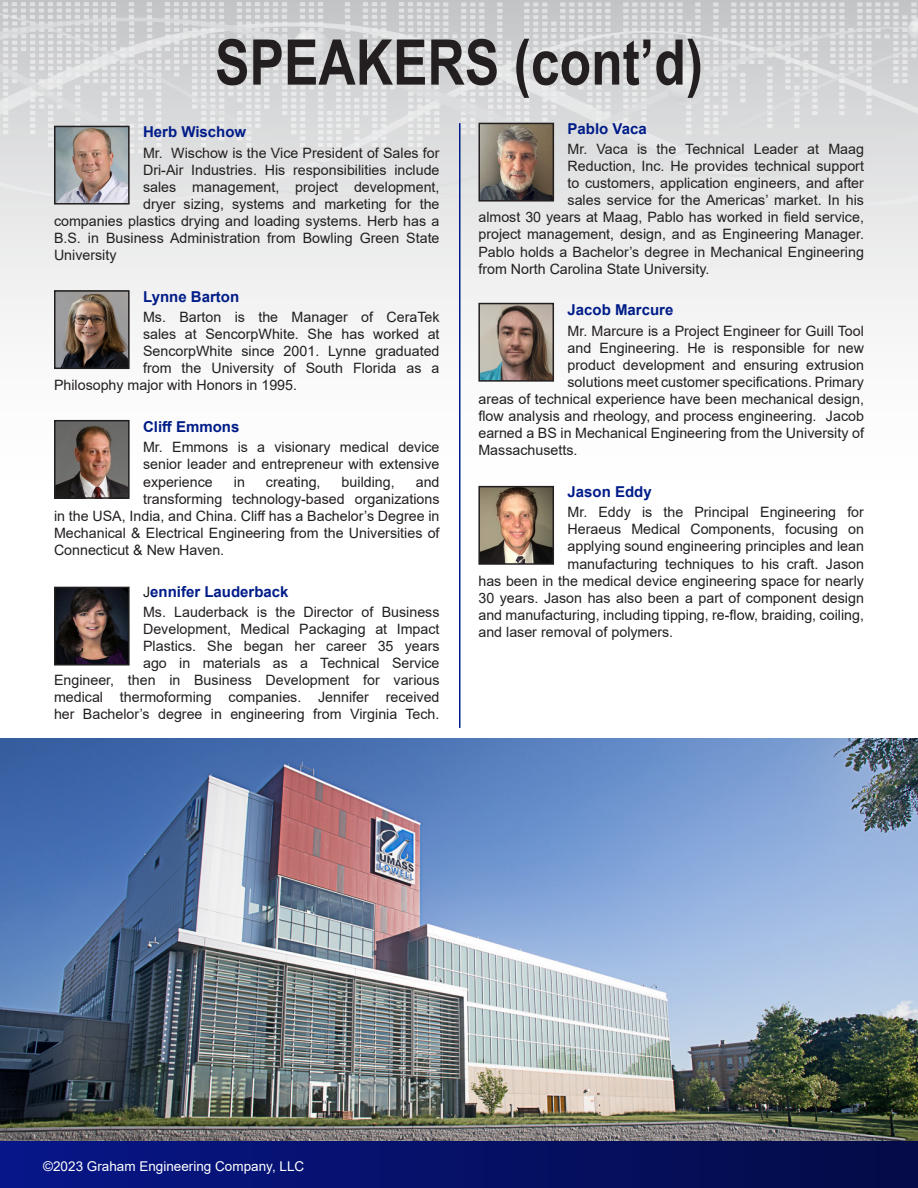
<style>
.page{position:relative;width:918px;height:1188px;background:#fff}
.page>*{position:absolute;margin:0;border:0;box-sizing:border-box;transform-origin:0 0}
.t1{font:700 63px "Arial Narrow";color:#231f20}
.bios{font:700 15px "Arial";color:#001c88}
.bios-2{font:14.25px/17.1px "Arial";color:#231f20;text-align:justify}
.body_bold{font:13.5px "Arial";color:#fff}
.s1{font-weight:400;font-size:14.25px;color:#231f20}
</style>
<div class="page">
<svg style="left:0;top:0;width:918px;height:551px"></svg>
<div style="left:0;top:7px;width:918px;height:198px;background:#e2e3e4"></div>
<svg style="left:3px;top:2px;width:915px;height:151px;background:#d8d9da"></svg>
<div style="left:0;top:1141px;width:918px;height:47px;background:linear-gradient(to right,#071689,#040b46)"></div>
<img style="left:57px;top:129px;width:70px;height:73px">
<div style="left:54px;top:126px;width:76px;height:79px;border:2px solid #231f20"></div>
<img style="left:57px;top:293px;width:70px;height:73px">
<div style="left:54px;top:290px;width:76px;height:79px;border:2px solid #231f20"></div>
<img style="left:57px;top:423px;width:70px;height:73px">
<div style="left:54px;top:420px;width:76px;height:79px;border:2px solid #231f20"></div>
<img style="left:57px;top:590px;width:70px;height:73px">
<div style="left:54px;top:587px;width:76px;height:79px;border:2px solid #231f20"></div>
<hr style="left:459px;top:123px;width:1px;height:605px;background:#001c88">
<img style="left:481px;top:306px;width:70px;height:73px">
<div style="left:478px;top:303px;width:76px;height:79px;border:2px solid #231f20"></div>
<img style="left:481px;top:126px;width:70px;height:73px">
<div style="left:478px;top:123px;width:76px;height:79px;border:2px solid #231f20"></div>
<img style="left:481px;top:489px;width:70px;height:73px">
<div style="left:478px;top:486px;width:76px;height:79px;border:2px solid #231f20"></div>
<img style="left:0;top:739px;width:918px;height:402px">
<p class="t1" style="left:215px;top:15px;width:489px">SPEAKERS (cont’d)</p>
<p class="bios" style="left:568px;top:118px;width:81px">Pablo Vaca</p>
<p class="bios-2" style="left:568px;top:140px;width:298px">Mr. Vaca is the Technical Leader at Maag</p>
<p class="bios-2" style="left:568px;top:157px;width:298px">Reduction, Inc. He provides technical support</p>
<p class="bios-2" style="left:568px;top:175px;width:298px">to customers, application engineers, and after</p>
<p class="bios-2" style="left:568px;top:192px;width:298px">sales service for the Americas’ market. In his</p>
<p class="bios-2" style="left:478px;top:209px;width:387px">almost 30 years at Maag, Pablo has worked in field service,</p>
<p class="bios-2" style="left:478px;top:226px;width:387px">project management, design, and as Engineering Manager.</p>
<p class="bios-2" style="left:478px;top:243px;width:387px">Pablo holds a Bachelor’s degree in Mechanical Engineering</p>
<p class="bios-2" style="left:478px;top:260px;width:232px">from North Carolina State University.</p>
<p class="bios" style="left:568px;top:299px;width:107px">Jacob Marcure</p>
<p class="bios-2" style="left:568px;top:322px;width:298px">Mr. Marcure is a Project Engineer for Guill Tool</p>
<p class="bios-2" style="left:568px;top:339px;width:298px">and Engineering. He is responsible for new</p>
<p class="bios-2" style="left:568px;top:356px;width:298px">product development and ensuring extrusion</p>
<p class="bios-2" style="left:568px;top:373px;width:298px">solutions meet customer specifications. Primary</p>
<p class="bios-2" style="left:478px;top:390px;width:387px">areas of technical experience have been mechanical design,</p>
<p class="bios-2" style="left:478px;top:407px;width:387px">flow analysis and rheology, and process engineering. Jacob</p>
<p class="bios-2" style="left:478px;top:425px;width:387px">earned a BS in Mechanical Engineering from the University of</p>
<p class="bios-2" style="left:478px;top:442px;width:100px">Massachusetts.</p>
<p class="bios" style="left:568px;top:481px;width:86px">Jason Eddy</p>
<p class="bios-2" style="left:568px;top:504px;width:298px">Mr. Eddy is the Principal Engineering for</p>
<p class="bios-2" style="left:568px;top:521px;width:298px">Heraeus Medical Components, focusing on</p>
<p class="bios-2" style="left:568px;top:538px;width:298px">applying sound engineering principles and lean</p>
<p class="bios-2" style="left:568px;top:555px;width:298px">manufacturing techniques to his craft. Jason</p>
<p class="bios-2" style="left:478px;top:572px;width:387px">has been in the medical device engineering space for nearly</p>
<p class="bios-2" style="left:478px;top:589px;width:387px">30 years. Jason has also been a part of component design</p>
<p class="bios-2" style="left:478px;top:606px;width:387px">and manufacturing, including tipping, re-flow, braiding, coiling,</p>
<p class="bios-2" style="left:478px;top:623px;width:196px">and laser removal of polymers.</p>
<p class="bios" style="left:143px;top:121px;width:105px">Herb Wischow</p>
<p class="bios-2" style="left:143px;top:144px;width:298px">Mr. Wischow is the Vice President of Sales for</p>
<p class="bios-2" style="left:143px;top:161px;width:298px">Dri-Air Industries. His responsibilities include</p>
<p class="bios-2" style="left:143px;top:178px;width:298px">sales management, project development,</p>
<p class="bios-2" style="left:143px;top:195px;width:298px">dryer sizing, systems and marketing for the</p>
<p class="bios-2" style="left:54px;top:212px;width:387px">companies plastics drying and loading systems. Herb has a</p>
<p class="bios-2" style="left:54px;top:229px;width:387px">B.S. in Business Administration from Bowling Green State</p>
<p class="bios-2" style="left:54px;top:246px;width:64px">University</p>
<p class="bios" style="left:143px;top:286px;width:98px">Lynne Barton</p>
<p class="bios-2" style="left:143px;top:308px;width:298px">Ms. Barton is the Manager of CeraTek</p>
<p class="bios-2" style="left:143px;top:325px;width:298px">sales at SencorpWhite. She has worked at</p>
<p class="bios-2" style="left:143px;top:343px;width:298px">SencorpWhite since 2001. Lynne graduated</p>
<p class="bios-2" style="left:143px;top:360px;width:298px">from the University of South Florida as a</p>
<p class="bios-2" style="left:54px;top:377px;width:245px">Philosophy major with Honors in 1995.</p>
<p class="bios" style="left:143px;top:416px;width:98px">Cliff Emmons</p>
<p class="bios-2" style="left:143px;top:439px;width:298px">Mr. Emmons is a visionary medical device senior leader and entrepreneur with extensive experience</p>
<p class="bios-2" style="left:234px;top:473px;width:13px">in</p>
<p class="bios-2" style="left:266px;top:473px;width:56px">creating,</p>
<p class="bios-2" style="left:342px;top:473px;width:55px">building,</p>
<p class="bios-2" style="left:416px;top:473px;width:25px">and</p>
<p class="bios-2" style="left:143px;top:490px;width:298px">transforming technology-based organizations</p>
<p class="bios-2" style="left:54px;top:507px;width:387px">in the USA, India, and China. Cliff has a Bachelor’s Degree in</p>
<p class="bios-2" style="left:54px;top:524px;width:387px">Mechanical &amp; Electrical Engineering from the Universities of</p>
<p class="bios-2" style="left:54px;top:541px;width:172px">Connecticut &amp; New Haven.</p>
<p class="bios" style="left:143px;top:581px;width:147px"><span class="s1">J</span>ennifer Lauderback</p>
<p class="bios-2" style="left:54px;top:603px;width:387px;text-align:right">Ms. Lauderback is the Director of Business Development, Medical Packaging at Impact<br>Plastics. She began her career 35 years<br>ago in materials as a Technical Service<br>Engineer, then in Business Development for various medical thermoforming companies. Jennifer received her Bachelor’s degree in engineering from Virginia Tech.</p>
<p class="body_bold" style="left:43px;top:1157px;width:263px">©2023 Graham Engineering Company, LLC</p>
</div>
